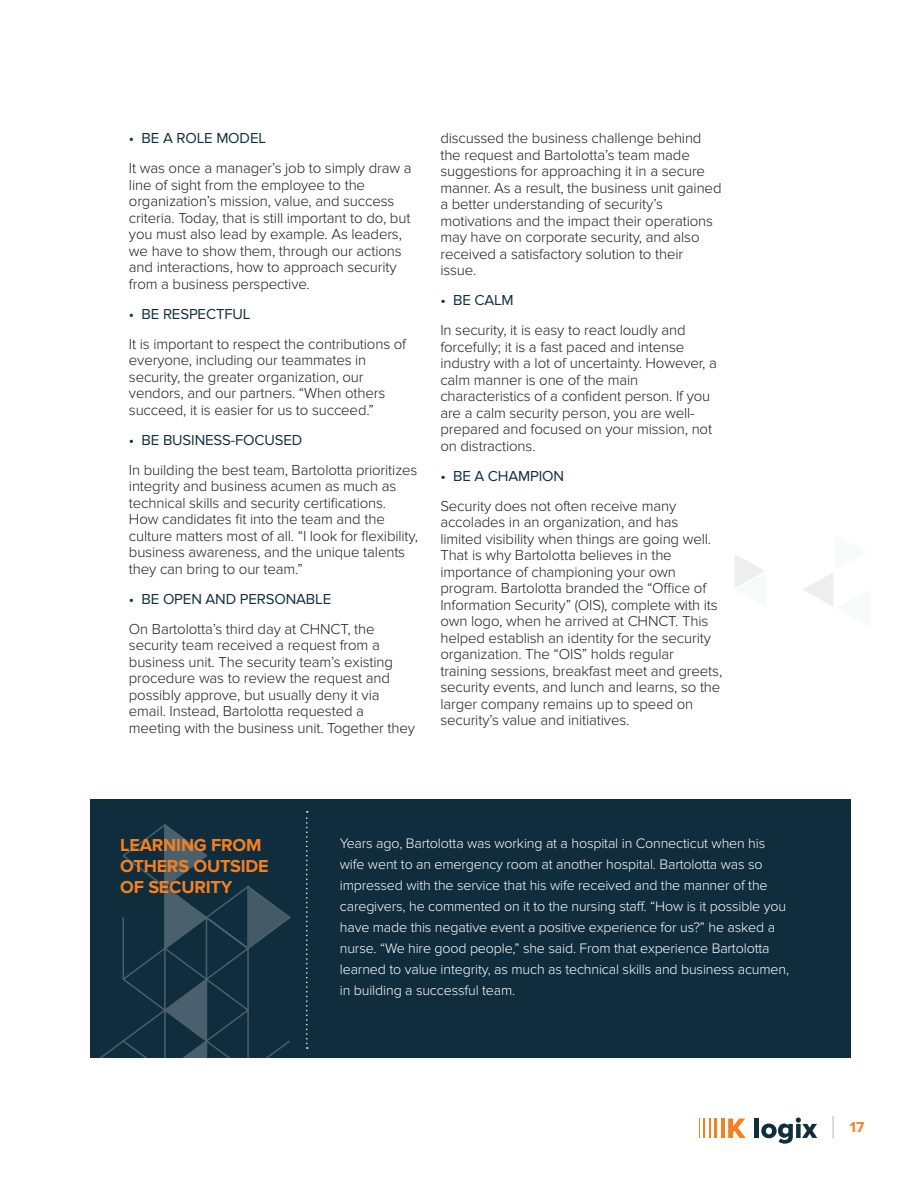
<style>
.page{position:relative;width:918px;height:1188px;background:#fff}
.page>*{position:absolute;margin:0;border:0;box-sizing:border-box;transform-origin:0 0}
.body_paragraph{font:700 18px/21px "Proxima Nova";letter-spacing:-.01em;color:#f58021}
.body_paragraph-2{font:300 15px/16.5px "Proxima Nova";letter-spacing:-.01em;color:#231f20}
.body_paragraph-3{font:15px "Proxima Nova";letter-spacing:-.01em;color:#0f2d3c}
.t1{font:700 15px "Proxima Nova";color:#f58021}
.body_paragraph-4{font:300 14.25px/21px "Proxima Nova";letter-spacing:-.01em;color:#fff}
</style>
<div class="page">
<svg style="left:668px;top:555px;width:165px;height:70px"></svg>
<div style="left:90px;top:799px;width:761px;height:259px;background:#0f2d3c"></div>
<svg style="left:99px;top:824px;width:192px;height:234px"></svg>
<svg style="left:306px;top:811px;width:2px;height:238px"></svg>
<svg style="left:833px;top:1116px;width:1px;height:23px"></svg>
<svg style="left:728px;top:1119px;width:18px;height:19px"></svg>
<div style="left:754px;top:1119px;width:5px;height:19px;background:#0f2f3e"></div>
<svg style="left:761px;top:1118px;width:56px;height:26px"></svg>
<hr style="left:721px;top:1119px;width:3px;height:19px;background:#f58021">
<hr style="left:714px;top:1119px;width:3px;height:19px;background:#f58021">
<svg style="left:699px;top:1119px;width:12px;height:19px"></svg>
<p class="body_paragraph-3" style="left:129px;top:130px;width:139px">• BE A ROLE MODEL</p>
<p class="body_paragraph-2" style="left:129px;top:160px;width:284px">It was once a manager’s job to simply draw a line of sight from the employee to the organization’s mission, value, and success criteria. Today, that is still important to do, but you must also lead by example. As leaders, we have to show them, through our actions and interactions, how to approach security from a business perspective.</p>
<p class="body_paragraph-3" style="left:129px;top:305px;width:123px">• BE RESPECTFUL</p>
<p class="body_paragraph-2" style="left:129px;top:336px;width:279px">It is important to respect the contributions of everyone, including our teammates in security, the greater organization, our vendors, and our partners. “When others succeed, it is easier for us to succeed.”</p>
<p class="body_paragraph-3" style="left:129px;top:431px;width:175px">• BE BUSINESS-FOCUSED</p>
<p class="body_paragraph-2" style="left:129px;top:462px;width:291px">In building the best team, Bartolotta prioritizes integrity and business acumen as much as technical skills and security certifications.<br>How candidates fit into the team and the culture matters most of all. “I look for flexibility, business awareness, and the unique talents they can bring to our team.”</p>
<p class="body_paragraph-3" style="left:129px;top:590px;width:204px">• BE OPEN AND PERSONABLE</p>
<p class="body_paragraph-2" style="left:129px;top:621px;width:288px">On Bartolotta’s third day at CHNCT, the security team received a request from a business unit. The security team’s existing procedure was to review the request and possibly approve, but usually deny it via email. Instead, Bartolotta requested a meeting with the business unit. Together they</p>
<p class="body_paragraph-2" style="left:440px;top:130px;width:283px">discussed the business challenge behind the request and Bartolotta’s team made suggestions for approaching it in a secure manner. As a result, the business unit gained a better understanding of security’s motivations and the impact their operations may have on corporate security, and also received a satisfactory solution to their issue.</p>
<p class="body_paragraph-3" style="left:440px;top:292px;width:75px">• BE CALM</p>
<p class="body_paragraph-2" style="left:440px;top:322px;width:278px">In security, it is easy to react loudly and forcefully; it is a fast paced and intense industry with a lot of uncertainty. However, a calm manner is one of the main characteristics of a confident person. If you are a calm security person, you are well&shy;prepared and focused on your mission, not on distractions.</p>
<p class="body_paragraph-3" style="left:440px;top:467px;width:125px">• BE A CHAMPION</p>
<p class="body_paragraph-2" style="left:440px;top:498px;width:283px">Security does not often receive many accolades in an organization, and has limited visibility when things are going well.<br>That is why Bartolotta believes in the importance of championing your own program. Bartolotta branded the “Office of Information Security” (OIS), complete with its own logo, when he arrived at CHNCT. This helped establish an identity for the security organization. The “OIS” holds regular training sessions, breakfast meet and greets, security events, and lunch and learns, so the larger company remains up to speed on security’s value and initiatives.</p>
<p class="body_paragraph" style="left:120px;top:835px;width:150px">LEARNING FROM<br>OTHERS OUTSIDE<br>OF SECURITY</p>
<p class="body_paragraph-4" style="left:340px;top:833px;width:451px">Years ago, Bartolotta was working at a hospital in Connecticut when his wife went to an emergency room at another hospital. Bartolotta was so impressed with the service that his wife received and the manner of the caregivers, he commented on it to the nursing staff. “How is it possible you have made this negative event a positive experience for us?” he asked a nurse. “We hire good people,” she said. From that experience Bartolotta learned to value integrity, as much as technical skills and business acumen, in building a successful team.</p>
<p class="t1" style="left:850px;top:1119px;width:16px">17</p>
</div>
